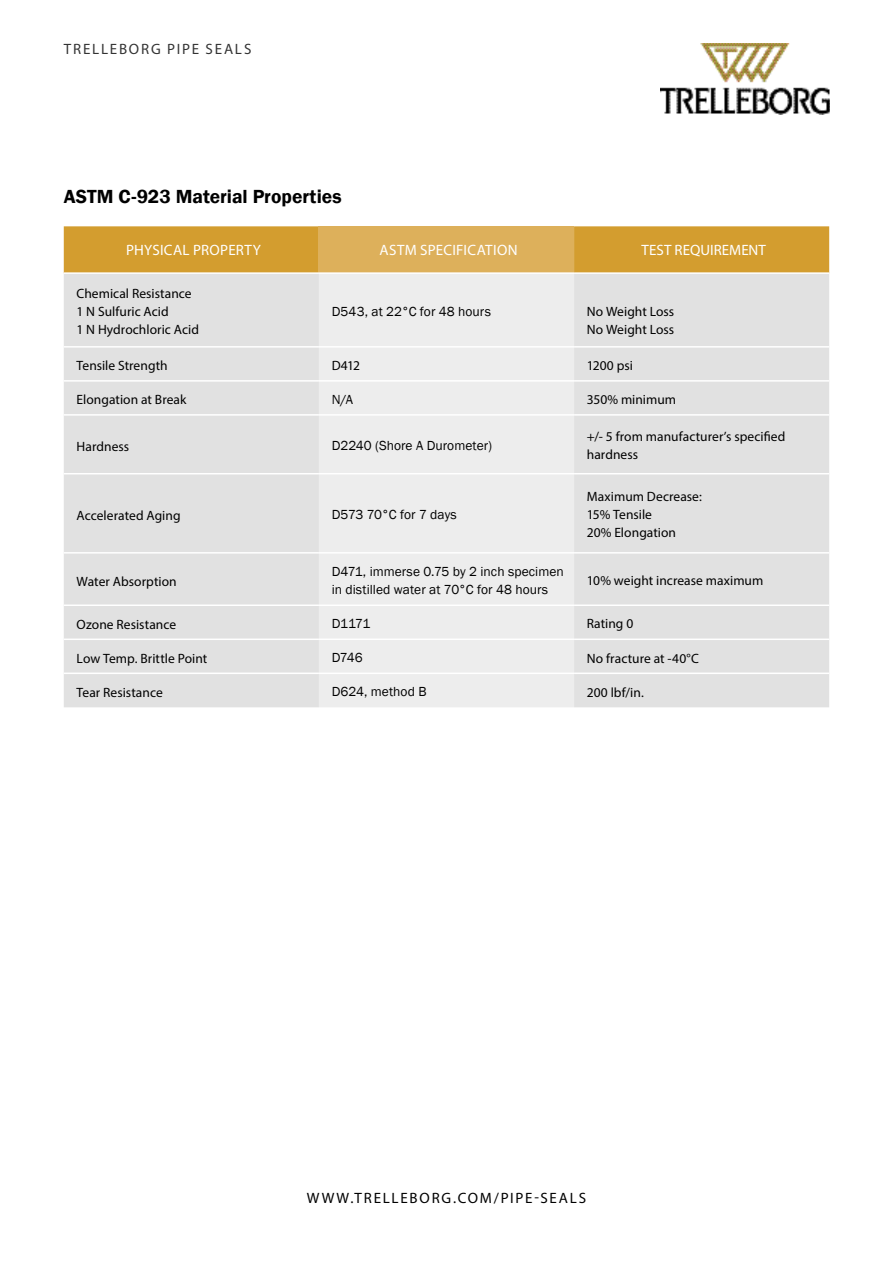
<style>
.page{position:relative;width:893px;height:1263px;background:#fff}
.page>*{position:absolute;margin:0;border:0;box-sizing:border-box;transform-origin:0 0}
.t1{font:600 19.5px "Franklin Gothic";color:#000}
.t2{font:15px "Myriad Pro";letter-spacing:.12em;color:#000}
.t3{font:15px "Myriad Pro";letter-spacing:.01em;color:#fff}
.t4{font:13.5px/18px "Myriad Pro";color:#000}
.t5{font:13.5px/18px "Franklin Gothic";letter-spacing:.005em;color:#000}
</style>
<div class="page">
<img style="left:660px;top:43px;width:169px;height:72px">
<div style="left:64px;top:226px;width:765px;height:46px;background:#d39d2f"></div>
<div style="left:319px;top:226px;width:255px;height:47px;background:#ddb05b"></div>
<div style="left:64px;top:274px;width:765px;height:433px;background:#e1e1e1"></div>
<div style="left:319px;top:274px;width:255px;height:433px;background:#ededed"></div>
<hr style="left:319px;top:272px;width:255px;height:2px;background:#fff">
<hr style="left:64px;top:346px;width:255px;height:2px;background:#fff">
<hr style="left:319px;top:346px;width:255px;height:2px;background:#fff">
<hr style="left:574px;top:346px;width:255px;height:2px;background:#fff">
<hr style="left:64px;top:380px;width:255px;height:2px;background:#fff">
<hr style="left:319px;top:380px;width:255px;height:2px;background:#fff">
<hr style="left:574px;top:380px;width:255px;height:2px;background:#fff">
<hr style="left:64px;top:414px;width:255px;height:2px;background:#fff">
<hr style="left:319px;top:414px;width:255px;height:2px;background:#fff">
<hr style="left:574px;top:414px;width:255px;height:2px;background:#fff">
<hr style="left:64px;top:473px;width:255px;height:1px;background:#fff">
<hr style="left:319px;top:473px;width:255px;height:1px;background:#fff">
<hr style="left:574px;top:473px;width:255px;height:1px;background:#fff">
<hr style="left:64px;top:552px;width:255px;height:2px;background:#fff">
<hr style="left:319px;top:552px;width:255px;height:2px;background:#fff">
<hr style="left:574px;top:552px;width:255px;height:2px;background:#fff">
<hr style="left:64px;top:604px;width:255px;height:2px;background:#fff">
<hr style="left:319px;top:604px;width:255px;height:2px;background:#fff">
<hr style="left:574px;top:604px;width:255px;height:2px;background:#fff">
<hr style="left:64px;top:638px;width:255px;height:2px;background:#fff">
<hr style="left:319px;top:638px;width:255px;height:2px;background:#fff">
<hr style="left:574px;top:638px;width:255px;height:2px;background:#fff">
<hr style="left:64px;top:672px;width:255px;height:2px;background:#fff">
<hr style="left:319px;top:672px;width:255px;height:2px;background:#fff">
<hr style="left:574px;top:672px;width:255px;height:2px;background:#fff">
<p class="t2" style="left:64px;top:40px;width:189px">TRELLEBORG PIPE SEALS</p>
<h1 class="t1" style="left:64px;top:184px;width:279px">ASTM C-923 Material Properties</h1>
<p class="t3" style="left:126px;top:241px;width:136px">PHYSICAL PROPERTY</p>
<p class="t3" style="left:380px;top:241px;width:139px">ASTM SPECIFICATION</p>
<p class="t3" style="left:641px;top:241px;width:126px">TEST REQUIREMENT</p>
<p class="t4" style="left:77px;top:285px;width:124px">Chemical Resistance<br>1 N Sulfuric Acid<br>1 N Hydrochloric Acid</p>
<p class="t5" style="left:332px;top:303px;width:161px">D543, at 22°C for 48 hours</p>
<p class="t4" style="left:587px;top:302px;width:89px">No Weight Loss<br>No Weight Loss</p>
<p class="t4" style="left:77px;top:357px;width:93px">Tensile Strength</p>
<p class="t4" style="left:332px;top:356px;width:30px">D412</p>
<p class="t4" style="left:587px;top:356px;width:48px">1200 psi</p>
<p class="t4" style="left:77px;top:391px;width:111px">Elongation at Break</p>
<p class="t5" style="left:332px;top:390px;width:23px">N/A</p>
<p class="t4" style="left:587px;top:390px;width:91px">350% minimum</p>
<p class="t4" style="left:77px;top:437px;width:54px">Hardness</p>
<p class="t5" style="left:332px;top:437px;width:162px">D2240 (Shore A Durometer)</p>
<p class="t4" style="left:587px;top:428px;width:200px">+/- 5 from manufacturer’s specified hardness</p>
<p class="t4" style="left:77px;top:506px;width:105px">Accelerated Aging</p>
<p class="t5" style="left:332px;top:506px;width:127px">D573 70°C for 7 days</p>
<p class="t4" style="left:587px;top:488px;width:116px">Maximum Decrease:<br>15% Tensile<br>20% Elongation</p>
<p class="t4" style="left:77px;top:572px;width:102px">Water Absorption</p>
<p class="t5" style="left:332px;top:563px;width:233px">D471, immerse 0.75 by 2 inch specimen in distilled water at 70°C for 48 hours</p>
<p class="t4" style="left:587px;top:571px;width:178px">10% weight increase maximum</p>
<p class="t4" style="left:77px;top:615px;width:101px">Ozone Resistance</p>
<p class="t5" style="left:332px;top:615px;width:40px">D1171</p>
<p class="t4" style="left:587px;top:615px;width:48px">Rating 0</p>
<p class="t4" style="left:77px;top:649px;width:132px">Low Temp. Brittle Point</p>
<p class="t5" style="left:332px;top:649px;width:32px">D746</p>
<p class="t4" style="left:587px;top:649px;width:113px">No fracture at -40°C</p>
<p class="t4" style="left:77px;top:683px;width:88px">Tear Resistance</p>
<p class="t5" style="left:332px;top:683px;width:96px">D624, method B</p>
<p class="t4" style="left:587px;top:683px;width:58px">200 lbf/in.</p>
<p class="t2" style="left:307px;top:1189px;width:281px">WWW.TRELLEBORG.COM/PIPE-SEALS</p>
</div>
